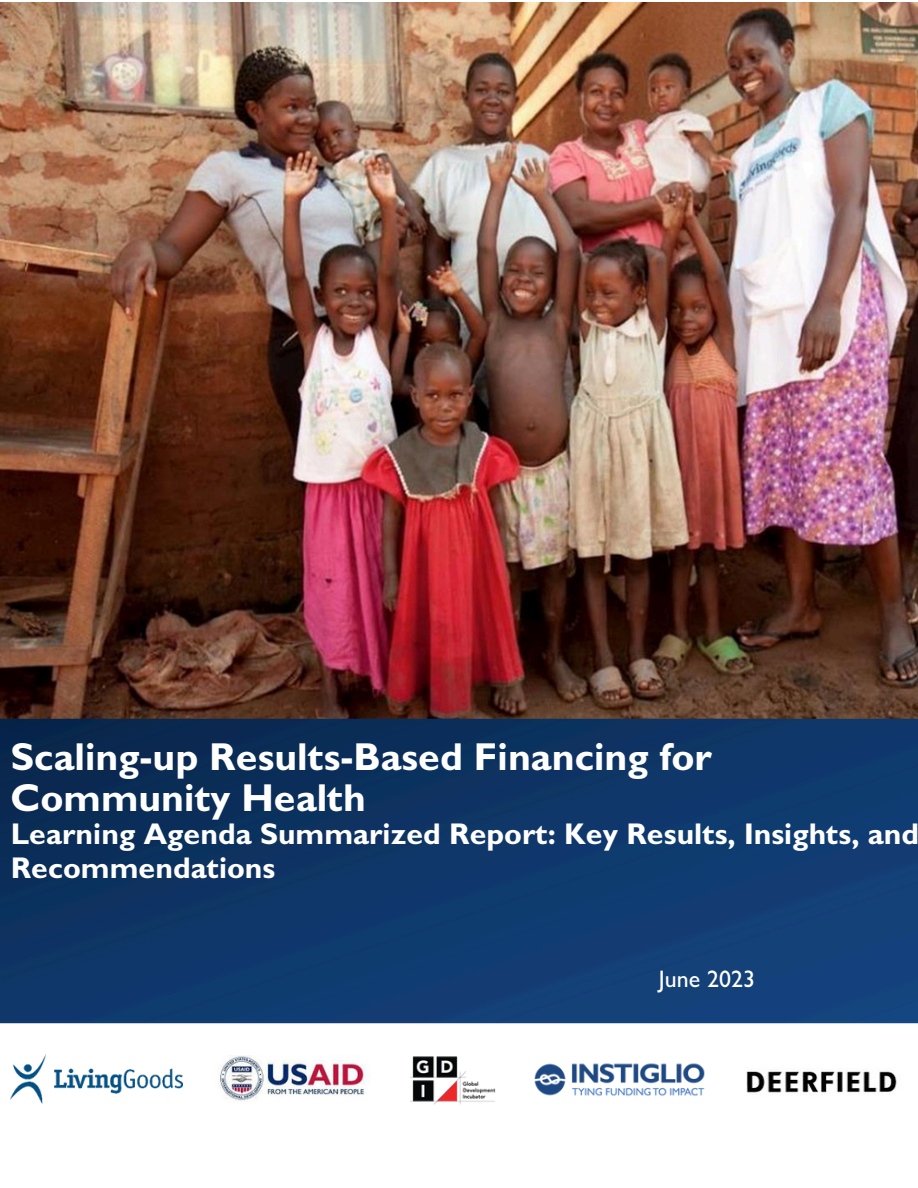
<style>
.page{position:relative;width:918px;height:1188px;background:#fff}
.page>*{position:absolute;margin:0;border:0;box-sizing:border-box;transform-origin:0 0}
.t1{font:700 39px/40.5px "Gill Sans";color:#fff}
.t2{font:700 30px/33.8px "Gill Sans";color:#fff}
.t3{font:500 24px "Gill Sans";color:#fff}
</style>
<div class="page">
<img style="left:534px;top:1063px;width:171px;height:33px">
<img style="left:410px;top:1056px;width:86px;height:49px">
<img style="left:220px;top:1056px;width:148px;height:45px">
<img style="left:11px;top:1055px;width:172px;height:48px">
<img style="left:746px;top:1071px;width:151px;height:22px">
<img style="left:0;top:2px;width:918px;height:717px">
<img style="left:0;top:719px;width:918px;height:304px">
<p class="t1" style="left:11px;top:738px;width:703px">Scaling-up Results-Based Financing for<br>Community Health</p>
<p class="t2" style="left:11px;top:819px;width:910px">Learning Agenda Summarized Report: Key Results, Insights, and<br>Recommendations</p>
<p class="t3" style="left:659px;top:968px;width:98px">June 2023</p>
</div>
